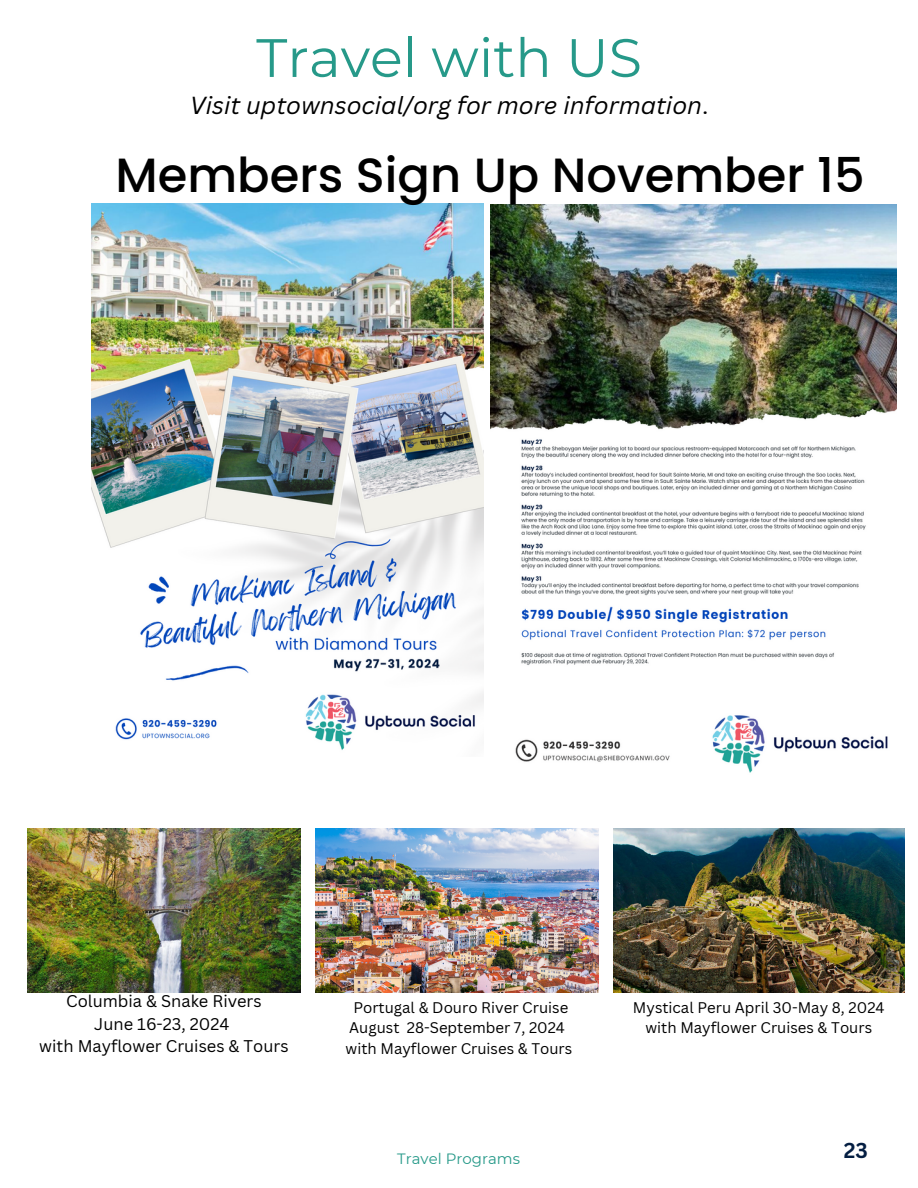
<style>
.page{position:relative;width:918px;height:1188px;background:#fff}
.page>*{position:absolute;margin:0;border:0;box-sizing:border-box;transform-origin:0 0}
.t1{font:54px "Montserrat";color:#269989}
.t2{font:500 48px "Poppins";color:#000}
.t3{font:italic 24px "Canva Sans";color:#000}
.t4{font:700 21px "Canva Sans";color:#041e42}
.t5{font:16.5px "Canva Sans";color:#000}
.t6{font:15px "Canva Sans";color:#000}
.t7{font:14.85px "Montserrat";color:#269989}
.s1{font-style:normal}
</style>
<div class="page">
<img style="left:613px;top:828px;width:291px;height:165px">
<img style="left:27px;top:828px;width:274px;height:165px">
<img style="left:315px;top:828px;width:284px;height:165px">
<img style="left:92px;top:203px;width:391px;height:547px">
<img style="left:490px;top:205px;width:406px;height:568px">
<p class="t1" style="left:256px;top:25px;width:387px">Travel with US</p>
<p class="t3" style="left:190px;top:89px;width:520px">Visit uptownsocial/org for more information<span class="s1">.</span></p>
<p class="t2" style="left:116px;top:142px;width:751px">Members Sign Up November 15</p>
<p class="t5" style="left:66px;top:990px;width:197px">Columbia &amp; Snake Rivers</p>
<p class="t5" style="left:94px;top:1012px;width:137px">June 16-23, 2024</p>
<p class="t5" style="left:39px;top:1035px;width:251px">with Mayflower Cruises &amp; Tours</p>
<p class="t6" style="left:353px;top:997px;width:216px">Portugal &amp; Douro River Cruise</p>
<p class="t6" style="left:349px;top:1017px;width:217px">August 28-September 7, 2024</p>
<p class="t6" style="left:346px;top:1038px;width:228px">with Mayflower Cruises &amp; Tours</p>
<p class="t7" style="left:397px;top:1150px;width:124px">Travel Programs</p>
<p class="t6" style="left:633px;top:997px;width:253px">Mystical Peru April 30-May 8, 2024</p>
<p class="t6" style="left:645px;top:1017px;width:228px">with Mayflower Cruises &amp; Tours</p>
<p class="t4" style="left:844px;top:1135px;width:26px">23</p>
</div>
